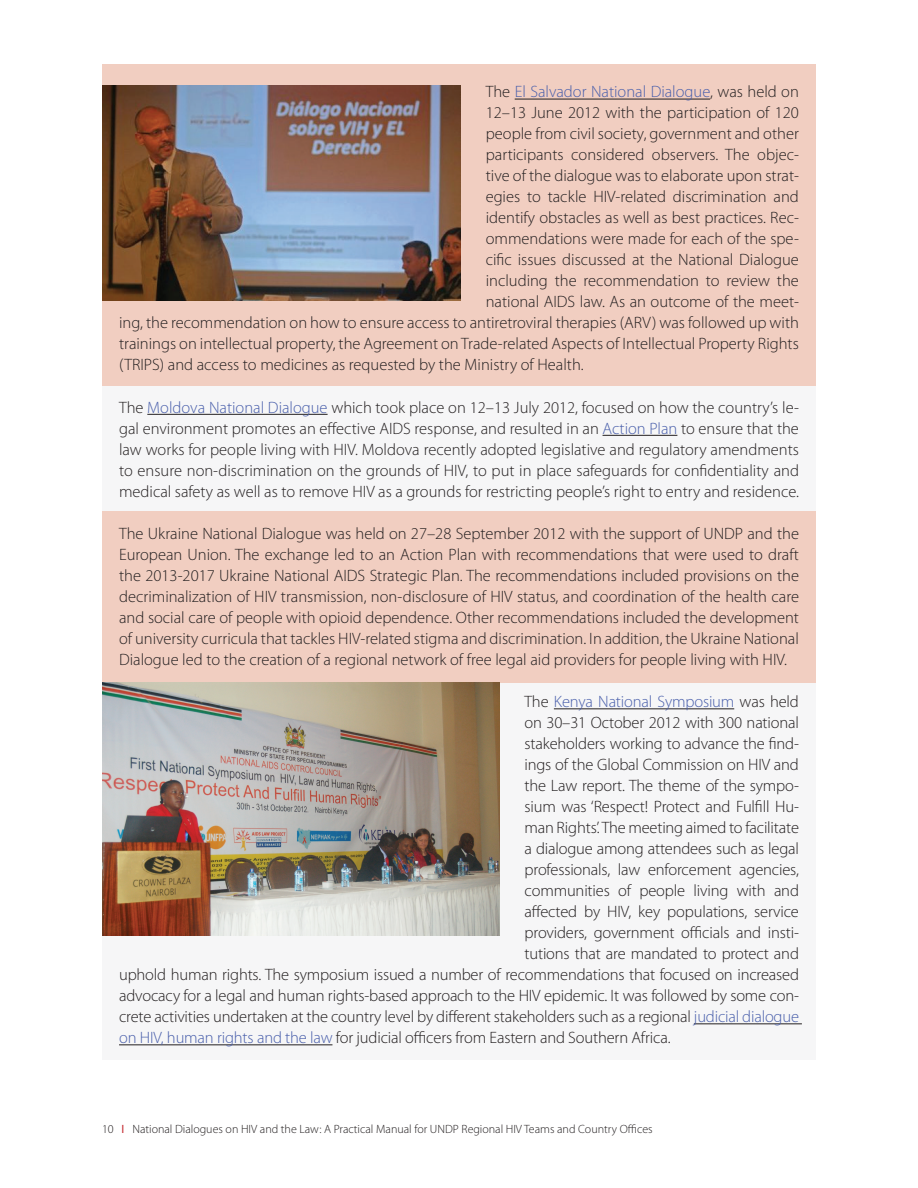
<style>
.page{position:relative;width:918px;height:1188px;background:#fff}
.page>*{position:absolute;margin:0;border:0;box-sizing:border-box;transform-origin:0 0}
.t1{font:300 16.5px/21px "Myriad Pro";letter-spacing:-.005em;color:#231f20;text-align:justify}
.t2{font:300 16.5px "Myriad Pro";color:#495fab}
.t3{font:300 12px "Myriad Pro";color:#231f20}
.s1{color:#231f20}
.s2{color:#495fab}
.s3{font-weight:400;color:#c4262c}
</style>
<div class="page">
<div style="left:102px;top:683px;width:714px;height:377px;background:#f6f6f7"></div>
<div style="left:102px;top:511px;width:714px;height:172px;background:#f1cec1"></div>
<div style="left:102px;top:385px;width:714px;height:126px;background:#f6f6f7"></div>
<div style="left:102px;top:64px;width:714px;height:321px;background:#f1cec1"></div>
<hr style="left:515px;top:99px;width:195px;height:1px;background:#231f20">
<hr style="left:147px;top:414px;width:181px;height:1px;background:#231f20">
<hr style="left:603px;top:435px;width:74px;height:1px;background:#231f20">
<hr style="left:554px;top:708px;width:180px;height:1px;background:#231f20">
<hr style="left:694px;top:1023px;width:108px;height:1px;background:#231f20">
<hr style="left:119px;top:1044px;width:213px;height:1px;background:#231f20">
<img style="left:102px;top:85px;width:358px;height:215px">
<img style="left:102px;top:683px;width:397px;height:253px">
<p class="t2" style="left:486px;top:83px;width:315px"><span class="s1">The</span> El Salvador National Dialogue<span class="s1">, was held on</span></p>
<p class="t1" style="left:486px;top:103px;width:315px">12–13 June 2012 with the participation of 120</p>
<p class="t1" style="left:486px;top:124px;width:315px">people from civil society, government and other</p>
<p class="t1" style="left:486px;top:145px;width:315px">participants considered observers. The objec-</p>
<p class="t1" style="left:486px;top:166px;width:315px">tive of the dialogue was to elaborate upon strat-</p>
<p class="t1" style="left:486px;top:187px;width:315px">egies to tackle HIV-related discrimination and</p>
<p class="t1" style="left:486px;top:208px;width:315px">identify obstacles as well as best practices. Rec-</p>
<p class="t1" style="left:486px;top:229px;width:315px">ommendations were made for each of the spe-</p>
<p class="t1" style="left:486px;top:250px;width:315px">cific issues discussed at the National Dialogue</p>
<p class="t1" style="left:486px;top:271px;width:315px">including the recommendation to review the</p>
<p class="t1" style="left:486px;top:292px;width:315px">national AIDS law. As an outcome of the meet-</p>
<p class="t1" style="left:119px;top:313px;width:681px">ing, the recommendation on how to ensure access to antiretroviral therapies (ARV) was followed up with</p>
<p class="t1" style="left:119px;top:334px;width:681px">trainings on intellectual property, the Agreement on Trade-related Aspects of Intellectual Property Rights</p>
<p class="t1" style="left:119px;top:355px;width:466px">(TRIPS) and access to medicines as requested by the Ministry of Health.</p>
<p class="t1" style="left:119px;top:397px;width:682px">The <span class="s2">Moldova National Dialogue</span> which took place on 12–13 July 2012, focused on how the country’s le&shy;gal environment promotes an effective AIDS response, and resulted in an <span class="s2">Action Plan</span> to ensure that the law works for people living with HIV. Moldova recently adopted legislative and regulatory amendments to ensure non-discrimination on the grounds of HIV, to put in place safeguards for confidentiality and medical safety as well as to remove HIV as a grounds for restricting people’s right to entry and residence.</p>
<p class="t1" style="left:119px;top:523px;width:681px">The Ukraine National Dialogue was held on 27–28 September 2012 with the support of UNDP and the European Union. The exchange led to an Action Plan with recommendations that were used to draft the 2013-2017 Ukraine National AIDS Strategic Plan. The recommendations included provisions on the decriminalization of HIV transmission, non-disclosure of HIV status, and coordination of the health care and social care of people with opioid dependence. Other recommendations included the development of university curricula that tackles HIV-related stigma and discrimination. In addition, the Ukraine National Dialogue led to the creation of a regional network of free legal aid providers for people living with HIV.</p>
<p class="t2" style="left:525px;top:693px;width:276px"><span class="s1">The</span> Kenya National Symposium <span class="s1">was held</span></p>
<p class="t1" style="left:525px;top:713px;width:276px">on 30–31 October 2012 with 300 national</p>
<p class="t1" style="left:525px;top:734px;width:276px">stakeholders working to advance the find-</p>
<p class="t1" style="left:525px;top:755px;width:276px">ings of the Global Commission on HIV and</p>
<p class="t1" style="left:525px;top:776px;width:276px">the Law report. The theme of the sympo-</p>
<p class="t1" style="left:525px;top:797px;width:276px">sium was ‘Respect! Protect and Fulfill Hu-</p>
<p class="t1" style="left:525px;top:818px;width:276px">man Rights’. The meeting aimed to facilitate</p>
<p class="t1" style="left:525px;top:839px;width:276px">a dialogue among attendees such as legal</p>
<p class="t1" style="left:525px;top:860px;width:276px">professionals, law enforcement agencies,</p>
<p class="t1" style="left:525px;top:881px;width:276px">communities of people living with and</p>
<p class="t1" style="left:525px;top:902px;width:276px">affected by HIV, key populations, service</p>
<p class="t1" style="left:525px;top:923px;width:276px">providers, government officials and insti-</p>
<p class="t1" style="left:525px;top:944px;width:276px">tutions that are mandated to protect and</p>
<p class="t1" style="left:119px;top:965px;width:681px">uphold human rights. The symposium issued a number of recommendations that focused on increased</p>
<p class="t1" style="left:119px;top:986px;width:681px">advocacy for a legal and human rights-based approach to the HIV epidemic. It was followed by some con-</p>
<p class="t1" style="left:119px;top:1007px;width:681px">crete activities undertaken at the country level by different stakeholders such as a regional <span class="s2">judicial dialogue</span></p>
<p class="t1" style="left:119px;top:1028px;width:553px"><span class="s2">on HIV, human rights and the law</span> for judicial officers from Eastern and Southern Africa.</p>
<p class="t3" style="left:102px;top:1123px;width:552px">10 <span class="s3">I</span> National Dialogues on HIV and the Law: A Practical Manual for UNDP Regional HIV Teams and Country Offices</p>
</div>
